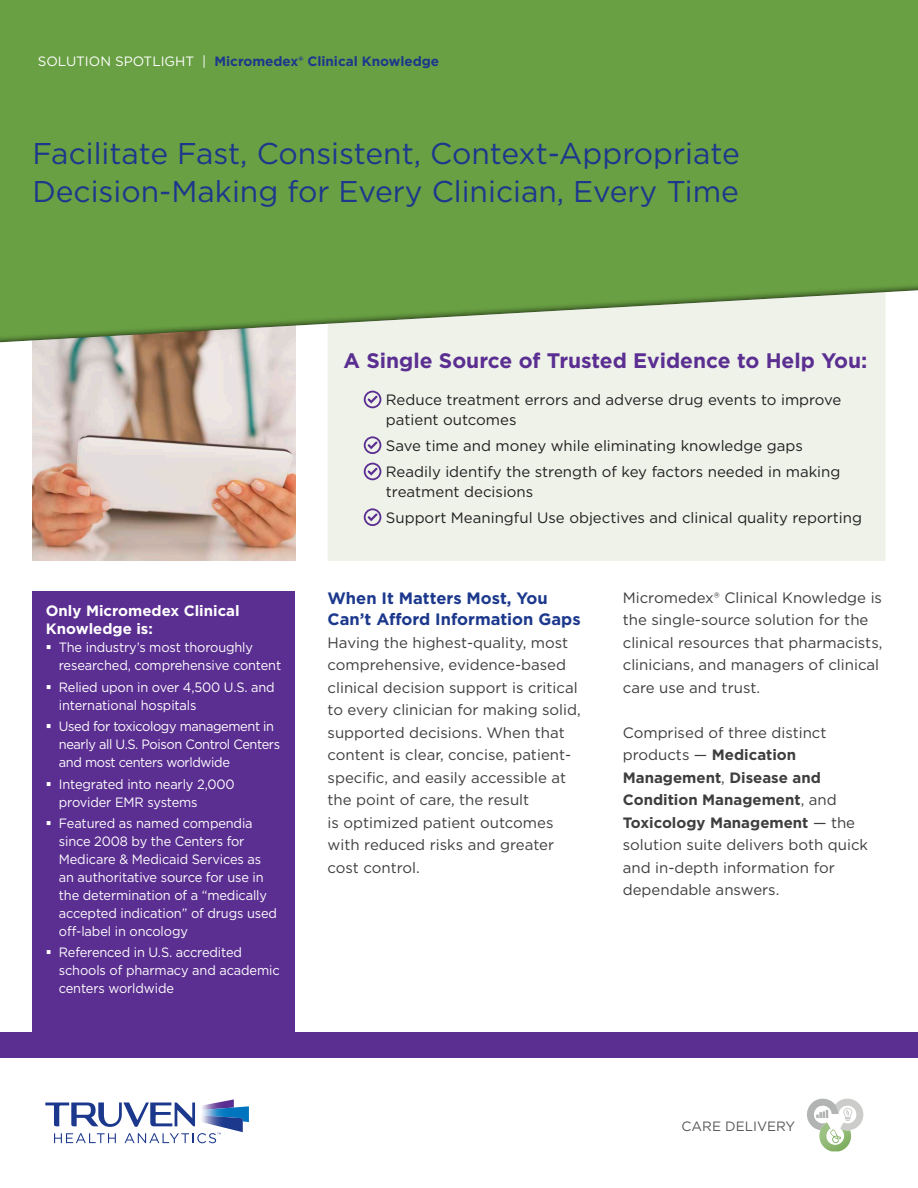
<style>
.page{position:relative;width:918px;height:1188px;background:#fff}
.page>*{position:absolute;margin:0;border:0;box-sizing:border-box;transform-origin:0 0}
.t1{font:30px/37.5px "Gotham";color:#1b388c}
.t2{font:700 21px "Gotham";color:#5b2e91}
.t3{font:700 16.5px/21px "Gotham";color:#1b388c}
.t4{font:15px/22.5px "Gotham";color:#3e3e3f}
.t5{font:15px/26.2px "Gotham";color:#231f20}
.t6{font:700 15px/18px "Gotham";color:#fff}
.t7{font:13.5px/18px "Gotham";letter-spacing:-.01em;color:#fff;scale:.95 1}
.t8{font:13.5px/18px "Gotham";letter-spacing:-.03em;color:#fff;scale:.95 1}
.t9{font:700 13.5px "Gotham";color:#1b388c}
.t10{font:13.5px "Gotham";color:#57585a}
.s1{font-weight:400;color:#fff}
.s2{font-weight:700}
</style>
<div class="page">
<img style="left:32px;top:346px;width:263px;height:215px">
<div style="left:328px;top:287px;width:558px;height:274px;background:#eef2e9"></div>
<div style="left:0;top:0;width:918px;height:346px;background:#231f20;opacity:.75"></div>
<svg style="left:364px;top:391px;width:17px;height:17px"></svg>
<svg style="left:364px;top:436px;width:17px;height:18px"></svg>
<svg style="left:364px;top:463px;width:17px;height:17px"></svg>
<svg style="left:364px;top:508px;width:17px;height:18px"></svg>
<div style="left:0;top:1032px;width:918px;height:26px;background:#5b2e91"></div>
<svg style="left:807px;top:1098px;width:57px;height:53px"></svg>
<svg style="left:45px;top:1099px;width:204px;height:44px"></svg>
<div style="left:32px;top:591px;width:263px;height:445px;background:#5b2e91"></div>
<p class="t9" style="left:38px;top:52px;width:403px"><span class="s1">SOLUTION SPOTLIGHT |</span> Micromedex® Clinical Knowledge</p>
<h1 class="t1" style="left:32px;top:134px;width:709px">Facilitate Fast, Consistent, Context-Appropriate<br>Decision-Making for Every Clinician, Every Time</h1>
<p class="t6" style="left:46px;top:602px;width:195px">Only Micromedex Clinical<br>Knowledge is:</p>
<p class="t7" style="left:59px;top:638px;width:236px">The industry’s most thoroughly researched, comprehensive content</p>
<p class="t7" style="left:59px;top:678px;width:229px">Relied upon in over 4,500 U.S. and international hospitals</p>
<p class="t8" style="left:59px;top:717px;width:234px">Used for toxicology management in nearly all U.S. Poison Control Centers and most centers worldwide</p>
<p class="t7" style="left:59px;top:775px;width:187px">Integrated into nearly 2,000 provider EMR systems</p>
<p class="t7" style="left:59px;top:814px;width:231px">Featured as named compendia since 2008 by the Centers for<br>Medicare &amp; Medicaid Services as an authoritative source for use in the determination of a “medically accepted indication” of drugs used off-label in oncology</p>
<p class="t7" style="left:59px;top:943px;width:234px">Referenced in U.S. accredited schools of pharmacy and academic centers worldwide</p>
<h2 class="t2" style="left:344px;top:346px;width:525px">A Single Source of Trusted Evidence to Help You:</h2>
<p class="t5" style="left:386px;top:390px;width:457px;line-height:19.5px">Reduce treatment errors and adverse drug events to improve patient outcomes</p>
<p class="t5" style="left:386px;top:432px;width:456px">Save time and money while eliminating knowledge gaps<br>Readily identify the strength of key factors needed in making</p>
<p class="t5" style="left:386px;top:478px;width:478px">treatment decisions<br>Support Meaningful Use objectives and clinical quality reporting</p>
<p class="t3" style="left:328px;top:588px;width:255px">When It Matters Most, You<br>Can’t Afford Information Gaps</p>
<p class="t4" style="left:328px;top:631px;width:255px">Having the highest-quality, most comprehensive, evidence-based clinical decision support is critical to every clinician for making solid, supported decisions. When that content is clear, concise, patient&shy;specific, and easily accessible at the point of care, the result<br>is optimized patient outcomes with reduced risks and greater cost control.</p>
<p class="t4" style="left:623px;top:586px;width:261px">Micromedex® Clinical Knowledge is the single-source solution for the clinical resources that pharmacists, clinicians, and managers of clinical care use and trust.</p>
<p class="t4" style="left:623px;top:721px;width:247px">Comprised of three distinct products — <span class="s2">Medication<br>Management</span>, <span class="s2">Disease and<br>Condition Management</span>, and<br><span class="s2">Toxicology Management</span> — the solution suite delivers both quick and in-depth information for dependable answers.</p>
<p class="t10" style="left:682px;top:1118px;width:115px">CARE DELIVERY</p>
</div>
